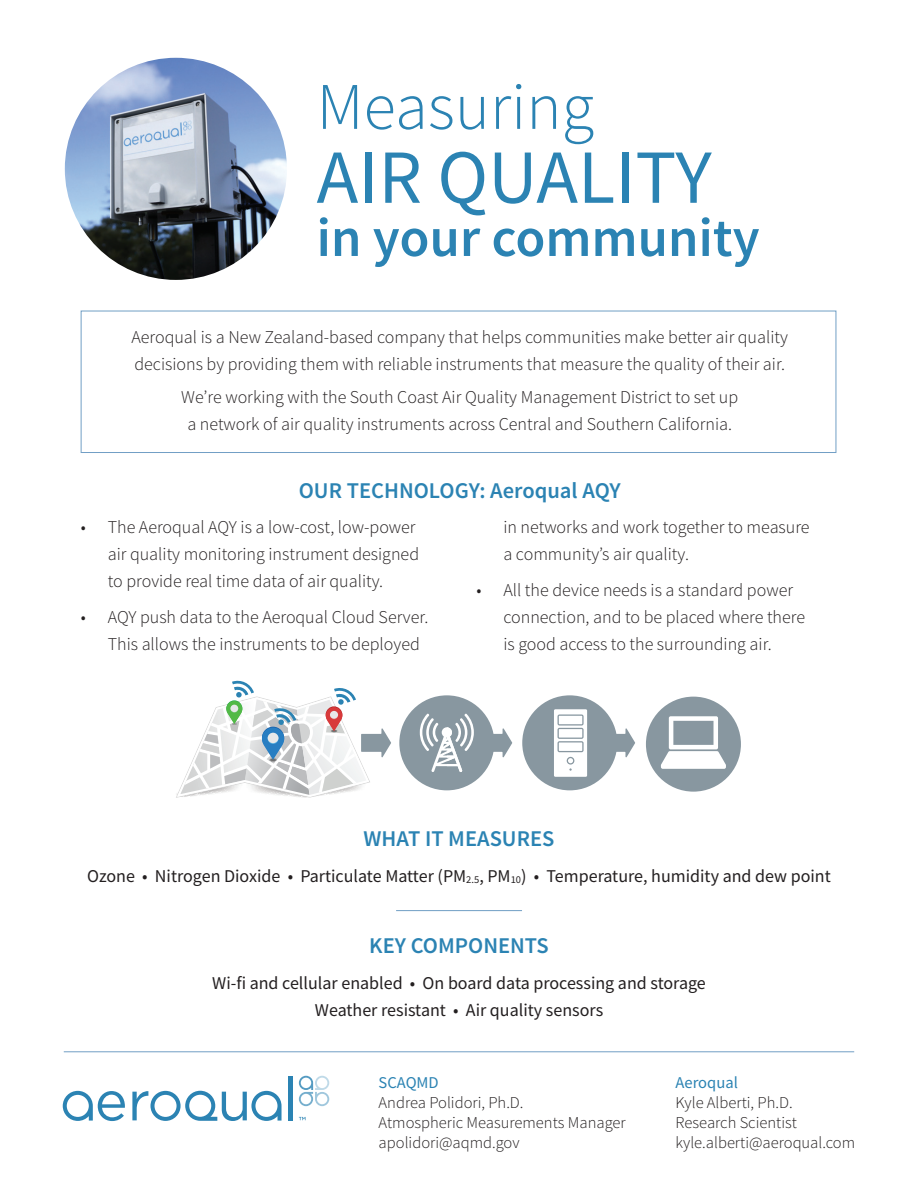
<style>
.page{position:relative;width:918px;height:1188px;background:#fff}
.page>*{position:absolute;margin:0;border:0;box-sizing:border-box;transform-origin:0 0}
.t1{font:76.65px "Source Sans Pro";color:#2b83b3}
.t2{font:300 66.45px "Source Sans Pro";color:#2b83b3}
.t3{font:600 54.6px "Source Sans Pro";color:#2b83b3}
.t4{font:600 22.5px "Source Sans Pro";color:#2b83b3}
.t5{font:300 18px/27px "Source Sans Pro";color:#231f20}
.t6{font:18px/27px "Source Sans Pro";color:#231f20;text-align:center}
.t7{font:300 16.5px/19.8px "Source Sans Pro";color:#231f20}
.t8{font:16.5px "Source Sans Pro";color:#2b83b3}
</style>
<div class="page">
<div style="left:81px;top:311px;width:755px;height:142px;border:1px solid #719fc5"></div>
<svg style="left:299px;top:1117px;width:7px;height:3px"></svg>
<svg style="left:299px;top:1076px;width:30px;height:30px"></svg>
<hr style="left:289px;top:1076px;width:4px;height:44px;background:#2b83b3">
<svg style="left:63px;top:1091px;width:62px;height:30px"></svg>
<svg style="left:132px;top:1091px;width:150px;height:30px"></svg>
<hr style="left:64px;top:1052px;width:790px;height:1px;background:#719fc5">
<hr style="left:396px;top:910px;width:126px;height:1px;background:#719fc5">
<img style="left:65px;top:58px;width:222px;height:222px;border-radius:111px">
<svg style="left:615px;top:728px;width:20px;height:30px"></svg>
<svg style="left:492px;top:728px;width:20px;height:30px"></svg>
<svg style="left:176px;top:680px;width:215px;height:118px"></svg>
<div style="left:522px;top:695px;width:95px;height:95px;background:#8897a0;border-radius:50%"></div>
<div style="left:399px;top:695px;width:95px;height:95px;background:#8897a0;border-radius:50%"></div>
<div style="left:646px;top:697px;width:95px;height:95px;background:#8897a0;border-radius:50%"></div>
<svg style="left:554px;top:709px;width:33px;height:68px;background:#eef0f1"></svg>
<svg style="left:661px;top:716px;width:65px;height:53px"></svg>
<svg style="left:420px;top:714px;width:54px;height:58px"></svg>
<h2 class="t2" style="left:317px;top:66px;width:279px">Measuring</h2>
<h1 class="t1" style="left:317px;top:129px;width:397px">AIR QUALITY</h1>
<h3 class="t3" style="left:317px;top:203px;width:445px">in your community</h3>
<p class="t5" style="left:131px;top:324px;width:658px">Aeroqual is a New Zealand-based company that helps communities make better air quality decisions by providing them with reliable instruments that measure the quality of their air.</p>
<p class="t5" style="left:181px;top:384px;width:559px;text-align:center">We’re working with the South Coast Air Quality Management District to set up a network of air quality instruments across Central and Southern California.</p>
<p class="t4" style="left:299px;top:476px;width:323px">OUR TECHNOLOGY: Aeroqual AQY</p>
<p class="t5" style="left:108px;top:514px;width:313px;text-indent:-27px">• The Aeroqual AQY is a low-cost, low-power air quality monitoring instrument designed to provide real time data of air quality.</p>
<p class="t5" style="left:108px;top:603px;width:322px;text-indent:-27px">• AQY push data to the Aeroqual Cloud Server.<br>This allows the instruments to be deployed</p>
<p class="t5" style="left:503px;top:514px;width:308px">in networks and work together to measure a community’s air quality.</p>
<p class="t5" style="left:503px;top:576px;width:303px;text-indent:-27px">• All the device needs is a standard power connection, and to be placed where there is good access to the surrounding air.</p>
<p class="t4" style="left:364px;top:825px;width:192px">WHAT IT MEASURES</p>
<p class="t6" style="left:87px;top:862px;width:745px">Ozone • Nitrogen Dioxide • Particulate Matter (PM<sub>2.5</sub>, PM<sub>10</sub>) • Temperature, humidity and dew point</p>
<p class="t4" style="left:369px;top:931px;width:181px">KEY COMPONENTS</p>
<p class="t6" style="left:212px;top:969px;width:495px">Wi-fi and cellular enabled • On board data processing and storage<br>Weather resistant • Air quality sensors</p>
<p class="t8" style="left:379px;top:1072px;width:62px">SCAQMD</p>
<p class="t7" style="left:379px;top:1093px;width:249px">Andrea Polidori, Ph.D.<br>Atmospheric Measurements Manager apolidori@aqmd.gov</p>
<p class="t8" style="left:676px;top:1072px;width:64px">Aeroqual</p>
<p class="t7" style="left:676px;top:1093px;width:181px">Kyle Alberti, Ph.D.<br>Research Scientist kyle.alberti@aeroqual.com</p>
</div>
